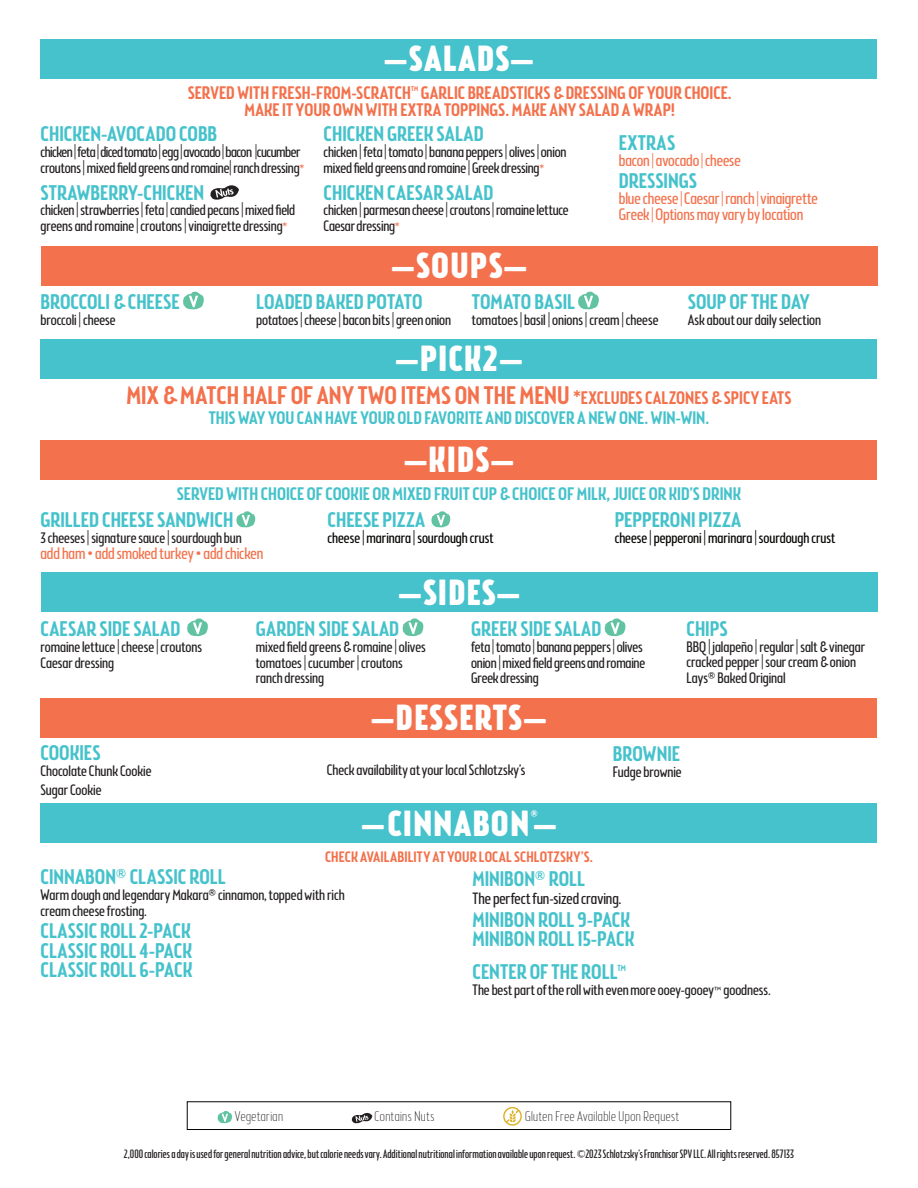
<style>
.page{position:relative;width:918px;height:1188px;background:#fff}
.page>*{position:absolute;margin:0;border:0;box-sizing:border-box;transform-origin:0 0}
.t1{font:700 36px "Brooklyn Samuels Three";letter-spacing:.04em;color:#fff}
.Description_Menu{font:500 25.2px "Brooklyn Samuels Three";letter-spacing:.005em;color:#f3714c}
.Description_Menu-2{font:500 21px/19.5px "Brooklyn Samuels Three";color:#45c2cb}
.Description_Menu-3{font:500 18px "Brooklyn Samuels Three";color:#45c2cb}
.Description_Menu-4{font:500 18px "Brooklyn Samuels Three";letter-spacing:.005em;color:#f3714c}
.Description_Menu-5{font:300 16.5px "Brooklyn Samuels Three";letter-spacing:-.01em;color:#f3714c}
.t2{font:300 16.2px "Brooklyn Samuels Three";letter-spacing:-.005em;color:#231f20}
.Description_Menu-6{font:300 15px/15.8px "Brooklyn Samuels Three";letter-spacing:-.005em;color:#231f20}
.Description{font:300 15px/15.8px "Brooklyn Samuels Three";letter-spacing:-.015em;color:#231f20}
.Description_Menu-7{font:300 15px "Brooklyn Samuels Three";letter-spacing:-.005em;color:#040503}
.Description_Menu-8{font:500 15px "Brooklyn Samuels Three";letter-spacing:.01em;color:#f3714c}
.t3{font:700 14.85px "Brooklyn Samuels Three";color:#fff}
.t4{font:100 13.95px "Brooklyn Samuels Three";letter-spacing:.03em;color:#231f20}
.Description_Menu-9{font:300 12px "Brooklyn Samuels Two";letter-spacing:.005em;color:#231f20}
.t5{font:500 8.7px "Brooklyn Samuels Three";color:#45c2cb}
.Description_Menu-10{font:500 7.05px "Brooklyn Samuels Three";color:#f3714c}
.s1{font-size:11.55px;color:#f3714c}
.s2{font-size:15px}
.s3{font-size:18px}
.s4{font-size:8.7px}
</style>
<div class="page">
<div style="left:187px;top:1102px;width:544px;height:28px;border:1px solid #040503"></div>
<svg style="left:218px;top:1111px;width:14px;height:12px"></svg>
<svg style="left:503px;top:1107px;width:19px;height:19px"></svg>
<svg style="left:352px;top:1113px;width:20px;height:10px"></svg>
<div style="left:40px;top:440px;width:838px;height:40px;background:#f3714c"></div>
<svg style="left:236px;top:511px;width:19px;height:16px"></svg>
<svg style="left:431px;top:511px;width:19px;height:16px"></svg>
<div style="left:40px;top:339px;width:838px;height:40px;background:#45c2cb"></div>
<div style="left:41px;top:572px;width:837px;height:40px;background:#45c2cb"></div>
<svg style="left:187px;top:618px;width:21px;height:18px"></svg>
<svg style="left:403px;top:618px;width:20px;height:18px"></svg>
<svg style="left:605px;top:618px;width:20px;height:18px"></svg>
<div style="left:41px;top:246px;width:837px;height:40px;background:#f3714c"></div>
<svg style="left:183px;top:292px;width:21px;height:17px"></svg>
<svg style="left:578px;top:292px;width:21px;height:17px"></svg>
<div style="left:40px;top:39px;width:838px;height:40px;background:#45c2cb"></div>
<svg style="left:210px;top:185px;width:29px;height:15px"></svg>
<div style="left:40px;top:698px;width:838px;height:40px;background:#f3714c"></div>
<div style="left:40px;top:803px;width:838px;height:40px;background:#45c2cb"></div>
<p class="t1" style="left:384px;top:38px;width:151px">—SALADS—</p>
<p class="Description_Menu-4" style="left:188px;top:83px;width:225px">SERVED WITH FRESH-FROM-SCRATCH</p>
<p class="Description_Menu-10" style="left:411px;top:84px;width:8px">TM</p>
<p class="Description_Menu-4" style="left:421px;top:83px;width:312px">GARLIC BREADSTICKS &amp; DRESSING OF YOUR CHOICE.</p>
<p class="Description_Menu-4" style="left:245px;top:99px;width:432px">MAKE IT YOUR OWN WITH EXTRA TOPPINGS. MAKE ANY SALAD A WRAP!</p>
<p class="Description_Menu-2" style="left:40px;top:126px;width:178px">CHICKEN-AVOCADO COBB</p>
<p class="Description" style="left:40px;top:145px;width:265px">chicken | feta | diced tomato | egg | avocado | bacon |cucumber croutons | mixed field greens and romaine| ranch dressing<span class="s1">*</span></p>
<p class="Description_Menu-2" style="left:40px;top:184px;width:165px">STRAWBERRY-CHICKEN</p>
<p class="Description_Menu-6" style="left:40px;top:203px;width:256px">chicken | strawberries | feta | candied pecans | mixed field greens and romaine | croutons | vinaigrette dressing<span class="s1">*</span></p>
<p class="Description_Menu-2" style="left:324px;top:126px;width:162px">CHICKEN GREEK SALAD</p>
<p class="Description_Menu-6" style="left:324px;top:145px;width:244px">chicken | feta | tomato | banana peppers | olives | onion mixed field greens and romaine | Greek dressing<span class="s1">*</span></p>
<p class="Description_Menu-2" style="left:324px;top:184px;width:171px">CHICKEN CAESAR SALAD</p>
<p class="Description_Menu-6" style="left:324px;top:203px;width:247px">chicken | parmesan cheese | croutons | romaine lettuce<br>Caesar dressing<span class="s1">*</span></p>
<p class="Description_Menu-2" style="left:619px;top:135px;width:58px">EXTRAS</p>
<p class="Description_Menu-5" style="left:619px;top:151px;width:123px">bacon <span class="s2">|</span> avocado <span class="s2">|</span> cheese</p>
<p class="Description_Menu-2" style="left:619px;top:173px;width:80px">DRESSINGS</p>
<p class="Description_Menu-5" style="left:619px;top:189px;width:201px">blue cheese <span class="s2">|</span> Caesar <span class="s2">|</span> ranch <span class="s2">|</span> vinaigrette</p>
<p class="Description_Menu-5" style="left:619px;top:205px;width:186px">Greek <span class="s2">|</span> Options may vary by location</p>
<p class="Description_Menu-2" style="left:40px;top:294px;width:141px">BROCCOLI &amp; CHEESE</p>
<p class="Description_Menu-6" style="left:40px;top:313px;width:77px">broccoli | cheese</p>
<p class="t1" style="left:391px;top:245px;width:137px">—SOUPS—</p>
<p class="Description_Menu-2" style="left:256px;top:294px;width:168px">LOADED BAKED POTATO</p>
<p class="Description_Menu-6" style="left:256px;top:313px;width:196px">potatoes | cheese | bacon bits | green onion</p>
<p class="Description_Menu-2" style="left:472px;top:294px;width:105px">TOMATO BASIL</p>
<p class="Description_Menu-6" style="left:472px;top:313px;width:188px">tomatoes | basil | onions | cream | cheese</p>
<p class="Description_Menu-2" style="left:688px;top:294px;width:124px">SOUP OF THE DAY</p>
<p class="Description_Menu-6" style="left:688px;top:313px;width:135px">Ask about our daily selection</p>
<p class="t1" style="left:395px;top:338px;width:129px">—PICK2—</p>
<p class="Description_Menu" style="left:126px;top:381px;width:667px">MIX &amp; MATCH HALF OF ANY TWO ITEMS ON THE MENU <span class="s3">*EXCLUDES CALZONES &amp; SPICY EATS</span></p>
<p class="Description_Menu-3" style="left:209px;top:407px;width:502px">THIS WAY YOU CAN HAVE YOUR OLD FAVORITE AND DISCOVER A NEW ONE. WIN-WIN.</p>
<p class="t1" style="left:404px;top:439px;width:111px">—KIDS—</p>
<p class="Description_Menu-3" style="left:177px;top:483px;width:566px">SERVED WITH CHOICE OF COOKIE OR MIXED FRUIT CUP &amp; CHOICE OF MILK, JUICE OR KID’S DRINK</p>
<p class="Description_Menu-2" style="left:40px;top:512px;width:194px">GRILLED CHEESE SANDWICH</p>
<p class="Description_Menu-6" style="left:40px;top:531px;width:203px">3 cheeses | signature sauce | sourdough bun</p>
<p class="Description_Menu-5" style="left:40px;top:544px;width:224px">add ham • add smoked turkey • add chicken</p>
<p class="Description_Menu-2" style="left:328px;top:512px;width:99px">CHEESE PIZZA</p>
<p class="Description_Menu-7" style="left:328px;top:529px;width:168px">cheese | marinara | sourdough crust</p>
<p class="t1" style="left:398px;top:571px;width:123px">—SIDES—</p>
<p class="Description_Menu-2" style="left:615px;top:512px;width:128px">PEPPERONI PIZZA</p>
<p class="Description_Menu-7" style="left:615px;top:529px;width:222px">cheese | pepperoni | marinara | sourdough crust</p>
<p class="Description_Menu-2" style="left:40px;top:621px;width:141px">CAESAR SIDE SALAD</p>
<p class="Description_Menu-6" style="left:40px;top:640px;width:163px">romaine lettuce | cheese | croutons</p>
<p class="Description_Menu-6" style="left:40px;top:656px;width:75px">Caesar dressing</p>
<p class="Description_Menu-2" style="left:40px;top:745px;width:62px">COOKIES</p>
<p class="Description_Menu-6" style="left:40px;top:764px;width:113px">Chocolate Chunk Cookie</p>
<p class="Description_Menu-6" style="left:40px;top:783px;width:63px">Sugar Cookie</p>
<p class="Description_Menu-2" style="left:256px;top:621px;width:145px">GARDEN SIDE SALAD</p>
<p class="Description_Menu-6" style="left:256px;top:640px;width:171px">mixed field greens &amp; romaine | olives tomatoes | cucumber | croutons ranch dressing</p>
<p class="Description_Menu-2" style="left:471px;top:621px;width:132px">GREEK SIDE SALAD</p>
<p class="Description_Menu-6" style="left:471px;top:640px;width:176px">feta | tomato | banana peppers | olives onion | mixed field greens and romaine<br>Greek dressing</p>
<p class="t1" style="left:371px;top:696px;width:177px">—DESSERTS—</p>
<p class="Description_Menu-2" style="left:686px;top:621px;width:43px">CHIPS</p>
<p class="Description_Menu-6" style="left:686px;top:640px;width:180px">BBQ | jalapeño | regular | salt &amp; vinegar</p>
<p class="Description_Menu-6" style="left:686px;top:655px;width:171px">cracked pepper | sour cream &amp; onion</p>
<p class="Description_Menu-6" style="left:686px;top:671px;width:101px">Lays® Baked Original</p>
<p class="Description_Menu-6" style="left:327px;top:763px;width:200px">Check availability at your local Schlotzsky’s</p>
<p class="t1" style="left:362px;top:802px;width:196px">—CINNABON—</p>
<p class="t3" style="left:531px;top:807px;width:9px">®</p>
<p class="Description_Menu-8" style="left:325px;top:848px;width:269px">CHECK AVAILABILITY AT YOUR LOCAL SCHLOTZSKY’S.</p>
<p class="Description_Menu-2" style="left:613px;top:746px;width:69px">BROWNIE</p>
<p class="Description_Menu-6" style="left:613px;top:765px;width:70px">Fudge brownie</p>
<p class="Description_Menu-2" style="left:40px;top:869px;width:187px">CINNABON® CLASSIC ROLL</p>
<p class="Description_Menu-6" style="left:40px;top:888px;width:306px">Warm dough and legendary Makara® cinnamon, topped with rich</p>
<p class="Description_Menu-6" style="left:40px;top:904px;width:108px">cream cheese frosting.</p>
<p class="Description_Menu-2" style="left:40px;top:923px;width:152px">CLASSIC ROLL 2-PACK</p>
<p class="Description_Menu-2" style="left:40px;top:943px;width:153px">CLASSIC ROLL 4-PACK</p>
<p class="Description_Menu-2" style="left:40px;top:962px;width:153px">CLASSIC ROLL 6-PACK</p>
<h3 class="Description_Menu-2" style="left:472px;top:871px;width:114px">MINIBON® ROLL</h3>
<p class="t2" style="left:472px;top:889px;width:151px">The perfect fun-sized craving.</p>
<h3 class="Description_Menu-2" style="left:472px;top:911px;width:163px">MINIBON ROLL 9-PACK<br>MINIBON ROLL 15-PACK</h3>
<h3 class="Description_Menu-2" style="left:472px;top:964px;width:147px">CENTER OF THE ROLL</h3>
<p class="t5" style="left:617px;top:963px;width:10px">TM</p>
<p class="Description" style="left:472px;top:983px;width:300px">The best part of the roll with even more ooey-gooey<span class="s4">™</span> goodness.</p>
<p class="t4" style="left:235px;top:1109px;width:50px">Vegetarian</p>
<p class="t4" style="left:375px;top:1109px;width:61px">Contains Nuts</p>
<p class="t4" style="left:525px;top:1108px;width:155px">Gluten Free Available Upon Request</p>
<p class="Description_Menu-9" style="left:124px;top:1147px;width:672px">2,000 calories a day is used for general nutrition advice, but calorie needs vary. Additional nutritional information available upon request. ©2023 Schlotzsky’s Franchisor SPV LLC. All rights reserved. 857133</p>
</div>
